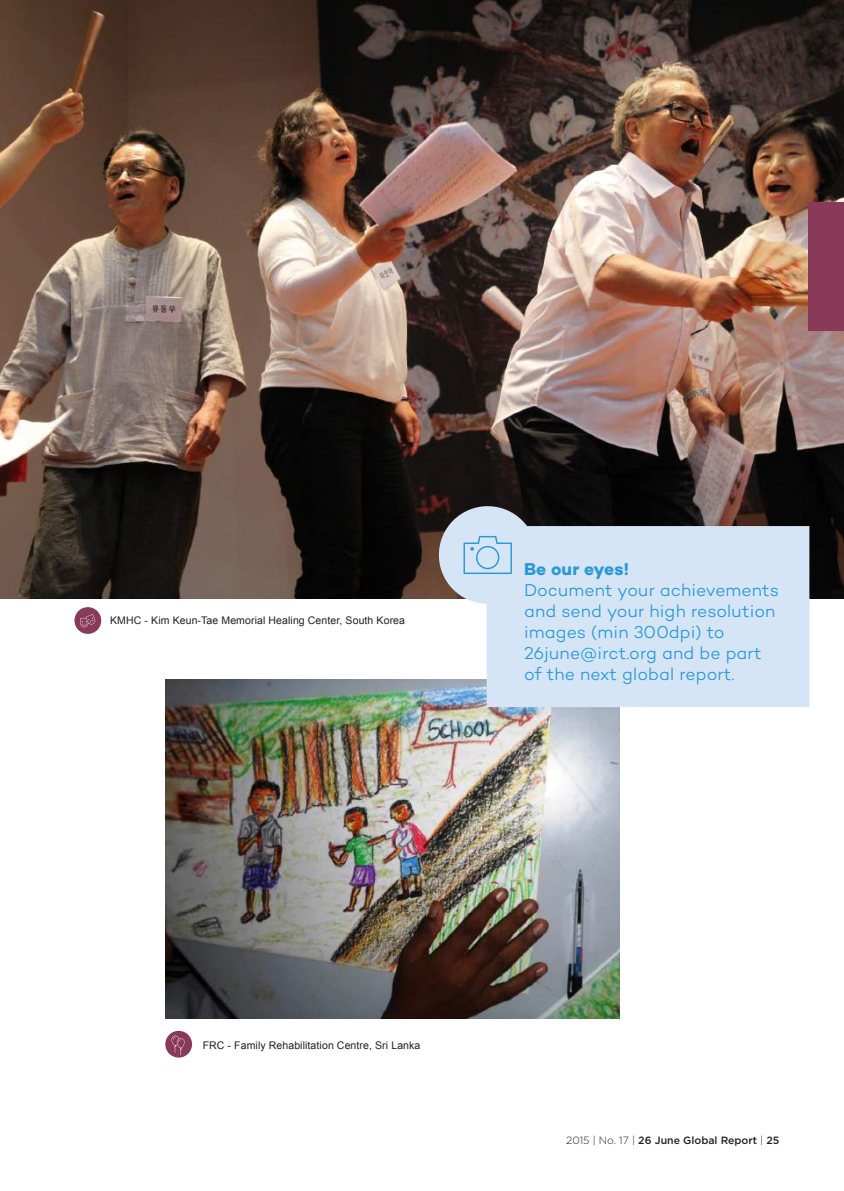
<style>
.page{position:relative;width:844px;height:1191px;background:#fff}
.page>*{position:absolute;margin:0;border:0;box-sizing:border-box;transform-origin:0 0}
.t1{font:17.5px/21px "Campton Light DEMO";letter-spacing:.005em;color:#2999d5}
.t2{font:17.5px "Campton Bold DEMO";color:#2999d5}
.t3{font:10.5px "Arial";letter-spacing:.01em;color:#231f20}
.t4{font:500 10.5px "Gotham";color:#231f20}
.s1{font-weight:300}
</style>
<div class="page">
<img style="left:0;top:0;width:843px;height:598px">
<div style="left:808px;top:202px;width:35px;height:128px;background:#883a58"></div>
<img style="left:165px;top:679px;width:454px;height:339px">
<div style="left:74px;top:607px;width:27px;height:27px;background:#883a58;border-radius:50%"></div>
<svg style="left:80px;top:614px;width:16px;height:13px"></svg>
<div style="left:165px;top:1030px;width:27px;height:27px;background:#883a58;border-radius:50%"></div>
<svg style="left:171px;top:1035px;width:13px;height:20px"></svg>
<svg style="left:439px;top:506px;width:370px;height:201px;background:#c4d1df"></svg>
<svg style="left:463px;top:536px;width:49px;height:38px;background:#b5d6ee"></svg>
<p class="t3" style="left:110px;top:613px;width:296px">KMHC - Kim Keun-Tae Memorial Healing Center, South Korea</p>
<p class="t2" style="left:524px;top:559px;width:106px">Be our eyes!</p>
<p class="t1" style="left:524px;top:580px;width:256px">Document your achievements and send your high resolution images (min 300dpi) to<br>26june@irct.org and be part of the next global report.</p>
<p class="t3" style="left:203px;top:1038px;width:219px">FRC - Family Rehabilitation Centre, Sri Lanka</p>
<p class="t4" style="left:566px;top:1134px;width:215px"><span class="s1">2015 | No. 17 |</span> 26 June Global Report <span class="s1">|</span> 25</p>
</div>
